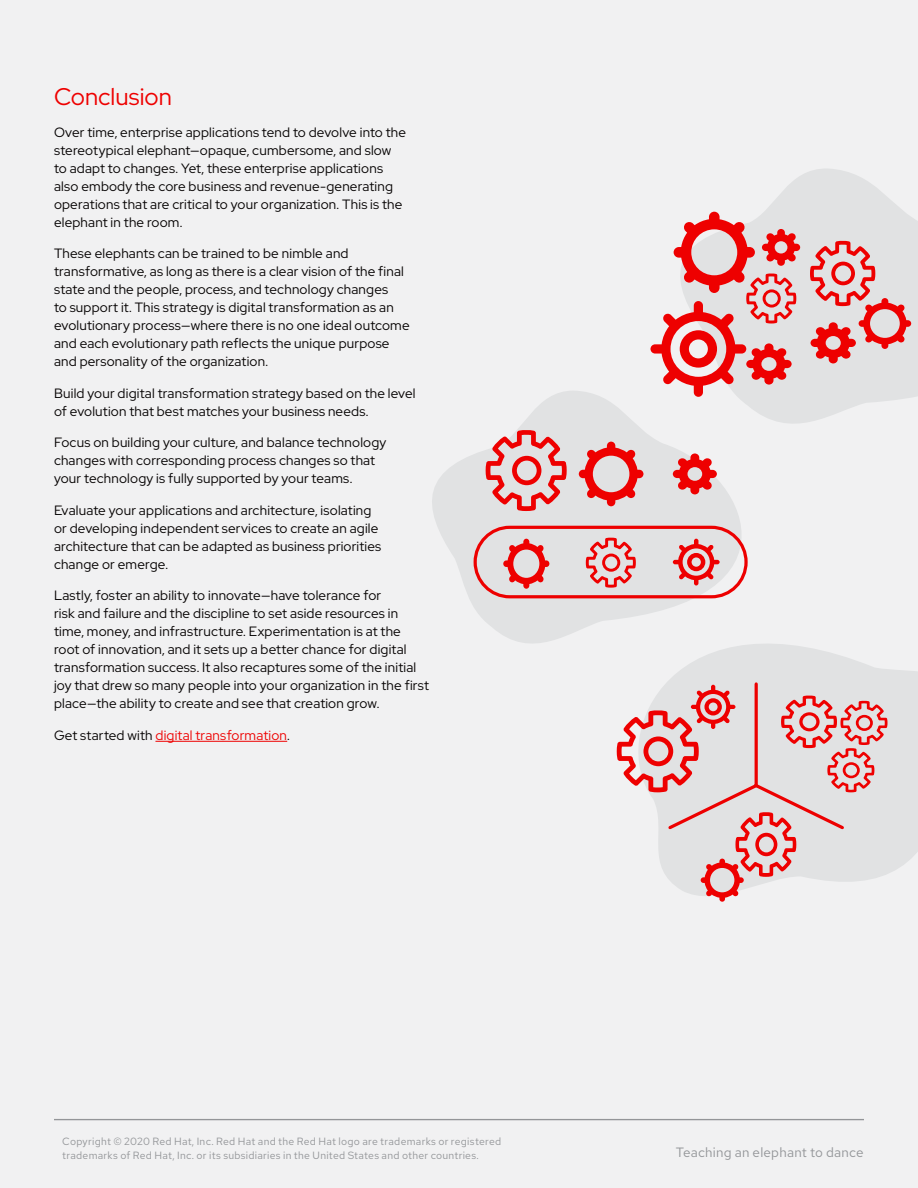
<style>
.page{position:relative;width:918px;height:1188px;background:#f1f1f2}
.page>*{position:absolute;margin:0;border:0;box-sizing:border-box;transform-origin:0 0}
.t1{font:24px "Red Hat Display";color:#e00}
.t2{font:13.5px/18px "Red Hat Display";letter-spacing:.015em;color:#030000}
.t3{font:13.5px "Red Hat Display";letter-spacing:.015em;color:#e00}
.t4{font:13.5px "Red Hat Text";letter-spacing:.015em;color:#939598}
.t5{font:10.5px/13.5px "Red Hat Text";letter-spacing:.025em;color:#939598}
.s1{color:#030000}
</style>
<div class="page">
<hr style="left:155px;top:741px;width:132px;height:1px;background:#e00">
<hr style="left:54px;top:1119px;width:810px;height:1px;background:#939598">
<svg style="left:713px;top:169px;width:205px;height:253px;fill:#e1e2e3"></svg>
<svg style="left:432px;top:391px;width:377px;height:252px;fill:#e1e2e3"></svg>
<div style="left:474px;top:526px;width:274px;height:72px;border:3px solid #ed0000;border-radius:35px"></div>
<svg style="left:605px;top:586px;width:313px;height:287px"></svg>
<svg style="left:617px;top:681px;width:271px;height:221px"></svg>
<svg style="left:486px;top:430px;width:81px;height:81px"></svg>
<svg style="left:586px;top:537px;width:50px;height:51px"></svg>
<svg style="left:503px;top:539px;width:46px;height:50px"></svg>
<svg style="left:579px;top:442px;width:64px;height:64px"></svg>
<svg style="left:673px;top:539px;width:47px;height:46px"></svg>
<svg style="left:673px;top:453px;width:44px;height:41px"></svg>
<svg style="left:650px;top:212px;width:150px;height:185px"></svg>
<svg style="left:810px;top:241px;width:101px;height:122px"></svg>
<h1 class="t1" style="left:54px;top:81px;width:119px">Conclusion</h1>
<p class="t2" style="left:54px;top:123px;width:354px">Over time, enterprise applications tend to devolve into the stereotypical elephant—opaque, cumbersome, and slow to adapt to changes. Yet, these enterprise applications also embody the core business and revenue-generating operations that are critical to your organization. This is the elephant in the room.</p>
<p class="t2" style="left:54px;top:244px;width:357px">These elephants can be trained to be nimble and transformative, as long as there is a clear vision of the final state and the people, process, and technology changes<br>to support it. This strategy is digital transformation as an evolutionary process—where there is no one ideal outcome and each evolutionary path reflects the unique purpose and personality of the organization.</p>
<p class="t2" style="left:54px;top:384px;width:363px">Build your digital transformation strategy based on the level of evolution that best matches your business needs.</p>
<p class="t2" style="left:54px;top:433px;width:334px">Focus on building your culture, and balance technology changes with corresponding process changes so that your technology is fully supported by your teams.</p>
<p class="t2" style="left:54px;top:501px;width:329px">Evaluate your applications and architecture, isolating or developing independent services to create an agile architecture that can be adapted as business priorities change or emerge.</p>
<p class="t2" style="left:54px;top:586px;width:377px">Lastly, foster an ability to innovate—have tolerance for<br>risk and failure and the discipline to set aside resources in time, money, and infrastructure. Experimentation is at the root of innovation, and it sets up a better chance for digital transformation success. It also recaptures some of the initial joy that drew so many people into your organization in the first place—the ability to create and see that creation grow.</p>
<p class="t3" style="left:54px;top:726px;width:237px"><span class="s1">Get started with</span> digital transformation<span class="s1">.</span></p>
<p class="t5" style="left:62px;top:1135px;width:441px">Copyright © 2020 Red Hat, Inc. Red Hat and the Red Hat logo are trademarks or registered trademarks of Red Hat, Inc. or its subsidiaries in the United States and other countries.</p>
<p class="t4" style="left:676px;top:1143px;width:189px">Teaching an elephant to dance</p>
</div>
